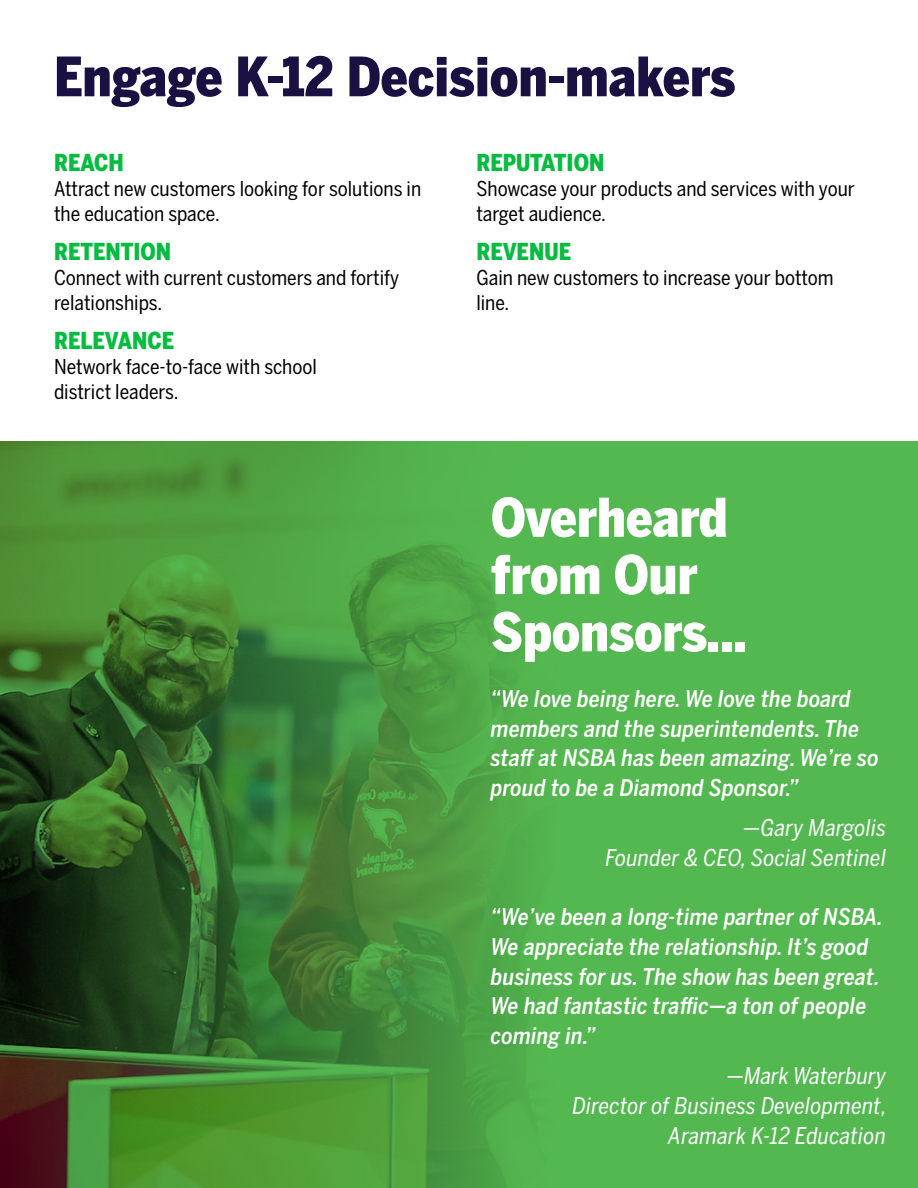
<style>
.page{position:relative;width:918px;height:1188px;background:#fff}
.page>*{position:absolute;margin:0;border:0;box-sizing:border-box;transform-origin:0 0}
.t1{font:900 53.7px "Benton Sans Condensed";color:#1b1042}
.t2{font:900 52.8px/57.3px "Benton Sans Condensed";color:#fff}
.t3{font:900 23.25px "Benton Sans Condensed";color:#06bc40}
.t4{font:italic 500 22.95px/29.7px "Benton Sans Condensed";letter-spacing:.01em;color:#fff}
.t5{font:italic 22.95px/29.7px "Benton Sans Condensed";letter-spacing:.01em;color:#fff;text-align:right}
.t6{font:20.25px/25px "Benton Sans Condensed";color:#000}
</style>
<div class="page">
<img style="left:0;top:441px;width:918px;height:747px">
<h1 class="t1" style="left:54px;top:43px;width:683px">Engage K-12 Decision-makers</h1>
<p class="t3" style="left:54px;top:147px;width:71px">REACH</p>
<p class="t6" style="left:54px;top:176px;width:369px">Attract new customers looking for solutions in the education space.</p>
<p class="t3" style="left:54px;top:236px;width:119px">RETENTION</p>
<p class="t6" style="left:54px;top:265px;width:347px">Connect with current customers and fortify relationships.</p>
<p class="t3" style="left:54px;top:326px;width:122px">RELEVANCE</p>
<p class="t6" style="left:54px;top:354px;width:265px">Network face-to-face with school district leaders.</p>
<p class="t3" style="left:476px;top:147px;width:130px">REPUTATION</p>
<p class="t6" style="left:476px;top:176px;width:380px">Showcase your products and services with your target audience.</p>
<p class="t3" style="left:476px;top:236px;width:96px">REVENUE</p>
<p class="t6" style="left:476px;top:265px;width:359px">Gain new customers to increase your bottom line.</p>
<h2 class="t2" style="left:491px;top:490px;width:257px">Overheard from Our<br>Sponsors...</h2>
<p class="t4" style="left:491px;top:684px;width:389px">“We love being here. We love the board members and the superintendents. The staff at NSBA has been amazing. We’re so proud to be a Diamond Sponsor.”</p>
<p class="t5" style="left:606px;top:813px;width:282px">—Gary Margolis<br>Founder &amp; CEO, Social Sentinel</p>
<p class="t4" style="left:491px;top:902px;width:394px">“We’ve been a long-time partner of NSBA.<br>We appreciate the relationship. It’s good business for us. The show has been great.<br>We had fantastic traffic—a ton of people coming in.”</p>
<p class="t5" style="left:573px;top:1061px;width:316px">—Mark Waterbury<br>Director of Business Development,<br>Aramark K-12 Education</p>
</div>
